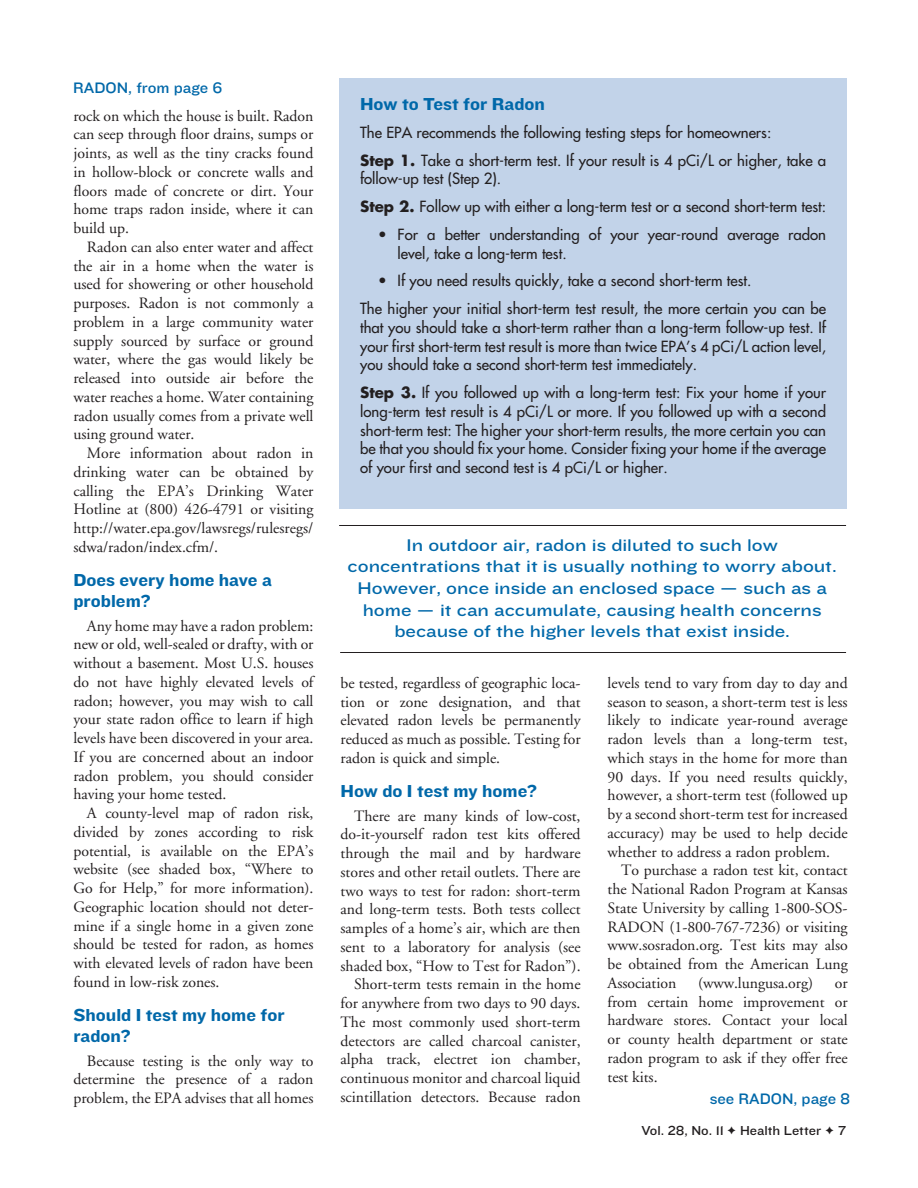
<style>
.page{position:relative;width:918px;height:1188px;background:#fff}
.page>*{position:absolute;margin:0;border:0;box-sizing:border-box;transform-origin:0 0}
.sub__space{font:18px/21px "Knockout HTF52 Cruiserweight";color:#0068a9}
.sub{font:18px "Knockout HTF52 Cruiserweight";color:#0068a9}
.breakout{font:17.55px/21.6px "Knockout HTF33 Junior Heviwt";color:#0068a9;text-align:center}
.body_text{font:15.75px/18.8px "Adobe Garamond";color:#231f20;text-align:justify}
.body_text-2{font:15.75px "Knockout HTF32 Junior Cruiserwt";color:#0068a9}
.table-intro{font:15px/18.8px "Futura";color:#231f20}
.t1{font:13.5px "Knockout HTF32 Junior Cruiserwt";color:#231f20}
.s1{font-weight:700}
</style>
<div class="page">
<hr style="left:339px;top:525px;width:507px;height:1px;background:#231f20">
<hr style="left:340px;top:652px;width:506px;height:1px;background:#231f20">
<div style="left:339px;top:78px;width:508px;height:431px;background:#c2d3e9"></div>
<p class="body_text-2" style="left:73px;top:79px;width:151px">RADON, from page 6</p>
<p class="body_text" style="left:73px;top:107px;width:242px">rock on which the house is built. Radon can seep through floor drains, sumps or joints, as well as the tiny cracks found in hollow-block or concrete walls and floors made of concrete or dirt. Your home traps radon inside, where it can build up.</p>
<p class="body_text" style="left:73px;top:238px;width:242px;text-indent:14px">Radon can also enter water and affect the air in a home when the water is used for showering or other household purposes. Radon is not commonly a problem in a large community water supply sourced by surface or ground water, where the gas would likely be released into outside air before the water reaches a home. Water containing radon usually comes from a private well using ground water.</p>
<p class="body_text" style="left:73px;top:444px;width:242px;text-indent:14px">More information about radon in drinking water can be obtained by calling the EPA’s Drinking Water Hotline at (800) 426-4791 or visiting http://water.epa.gov/lawsregs/rulesregs/ sdwa/radon/index.cfm/.</p>
<p class="sub__space" style="left:73px;top:570px;width:200px">Does every home have a problem?</p>
<p class="body_text" style="left:73px;top:617px;width:242px;text-indent:14px">Any home may have a radon problem: new or old, well-sealed or drafty, with or without a basement. Most U.S. houses do not have highly elevated levels of radon; however, you may wish to call your state radon office to learn if high levels have been discovered in your area.<br>If you are concerned about an indoor radon problem, you should consider having your home tested.</p>
<p class="body_text" style="left:73px;top:804px;width:242px;text-indent:14px">A county-level map of radon risk, divided by zones according to risk potential, is available on the EPA’s website (see shaded box, “Where to Go for Help,” for more information).<br>Geographic location should not deter&shy;mine if a single home in a given zone should be tested for radon, as homes with elevated levels of radon have been found in low-risk zones.</p>
<p class="sub__space" style="left:73px;top:1005px;width:213px">Should I test my home for radon?</p>
<p class="body_text" style="left:73px;top:1052px;width:242px;text-indent:14px">Because testing is the only way to determine the presence of a radon problem, the EPA advises that all homes</p>
<p class="sub" style="left:360px;top:94px;width:186px">How to Test for Radon</p>
<p class="table-intro" style="left:360px;top:123px;width:413px">The EPA recommends the following testing steps for homeowners:</p>
<p class="table-intro" style="left:360px;top:150px;width:467px"><span class="s1">Step 1.</span> Take a short-term test. If your result is 4 pCi/L or higher, take a follow-up test (Step 2).</p>
<p class="table-intro" style="left:360px;top:197px;width:467px"><span class="s1">Step 2.</span> Follow up with either a long-term test or a second short-term test:</p>
<p class="table-intro" style="left:398px;top:225px;width:430px;text-indent:-20px">• For a better understanding of your year-round average radon level, take a long-term test.</p>
<p class="table-intro" style="left:378px;top:271px;width:375px">• If you need results quickly, take a second short-term test.</p>
<p class="table-intro" style="left:360px;top:299px;width:467px;text-align:justify">The higher your initial short-term test result, the more certain you can be that you should take a short-term rather than a long-term follow-up test. If your first short-term test result is more than twice EPA’s 4 pCi/L action level, you should take a second short-term test immediately.</p>
<p class="table-intro" style="left:360px;top:383px;width:468px;text-align:justify"><span class="s1">Step 3.</span> If you followed up with a long-term test: Fix your home if your long-term test result is 4 pCi/L or more. If you followed up with a second short-term test: The higher your short-term results, the more certain you can be that you should fix your home. Consider fixing your home if the average of your first and second test is 4 pCi/L or higher.</p>
<p class="breakout" style="left:348px;top:534px;width:491px">In outdoor air, radon is diluted to such low concentrations that it is usually nothing to worry about.<br>However, once inside an enclosed space — such as a home — it can accumulate, causing health concerns because of the higher levels that exist inside.</p>
<p class="body_text" style="left:341px;top:674px;width:242px">be tested, regardless of geographic loca&shy;tion or zone designation, and that elevated radon levels be permanently reduced as much as possible. Testing for radon is quick and simple.</p>
<p class="sub__space" style="left:341px;top:781px;width:198px">How do I test my home?</p>
<p class="body_text" style="left:341px;top:807px;width:242px;text-indent:14px">There are many kinds of low-cost, do-it-yourself radon test kits offered through the mail and by hardware stores and other retail outlets. There are two ways to test for radon: short-term and long-term tests. Both tests collect samples of a home’s air, which are then sent to a laboratory for analysis (see shaded box, “How to Test for Radon”).</p>
<p class="body_text" style="left:341px;top:975px;width:242px;text-indent:14px">Short-term tests remain in the home for anywhere from two days to 90 days.<br>The most commonly used short-term detectors are called charcoal canister, alpha track, electret ion chamber, continuous monitor and charcoal liquid scintillation detectors. Because radon</p>
<p class="body_text" style="left:608px;top:674px;width:242px">levels tend to vary from day to day and season to season, a short-term test is less likely to indicate year-round average radon levels than a long-term test, which stays in the home for more than 90 days. If you need results quickly, however, a short-term test (followed up by a second short-term test for increased accuracy) may be used to help decide whether to address a radon problem.</p>
<p class="body_text" style="left:608px;top:861px;width:242px;text-indent:14px">To purchase a radon test kit, contact the National Radon Program at Kansas State University by calling 1-800-SOS-RADON (1-800-767-7236) or visiting www.sosradon.org. Test kits may also be obtained from the American Lung Association</p>
<p class="body_text" style="left:698px;top:974px;width:117px">(www.lungusa.org)</p>
<p class="body_text" style="left:608px;top:974px;width:242px;text-indent:227px">or from certain home improvement or hardware stores. Contact your local or county health department or state radon program to ask if they offer free test kits.</p>
<p class="body_text-2" style="left:710px;top:1091px;width:142px">see RADON, page 8</p>
<p class="t1" style="left:641px;top:1123px;width:206px">Vol. 28, No. 11 ✦ Health Letter ✦ 7</p>
</div>
